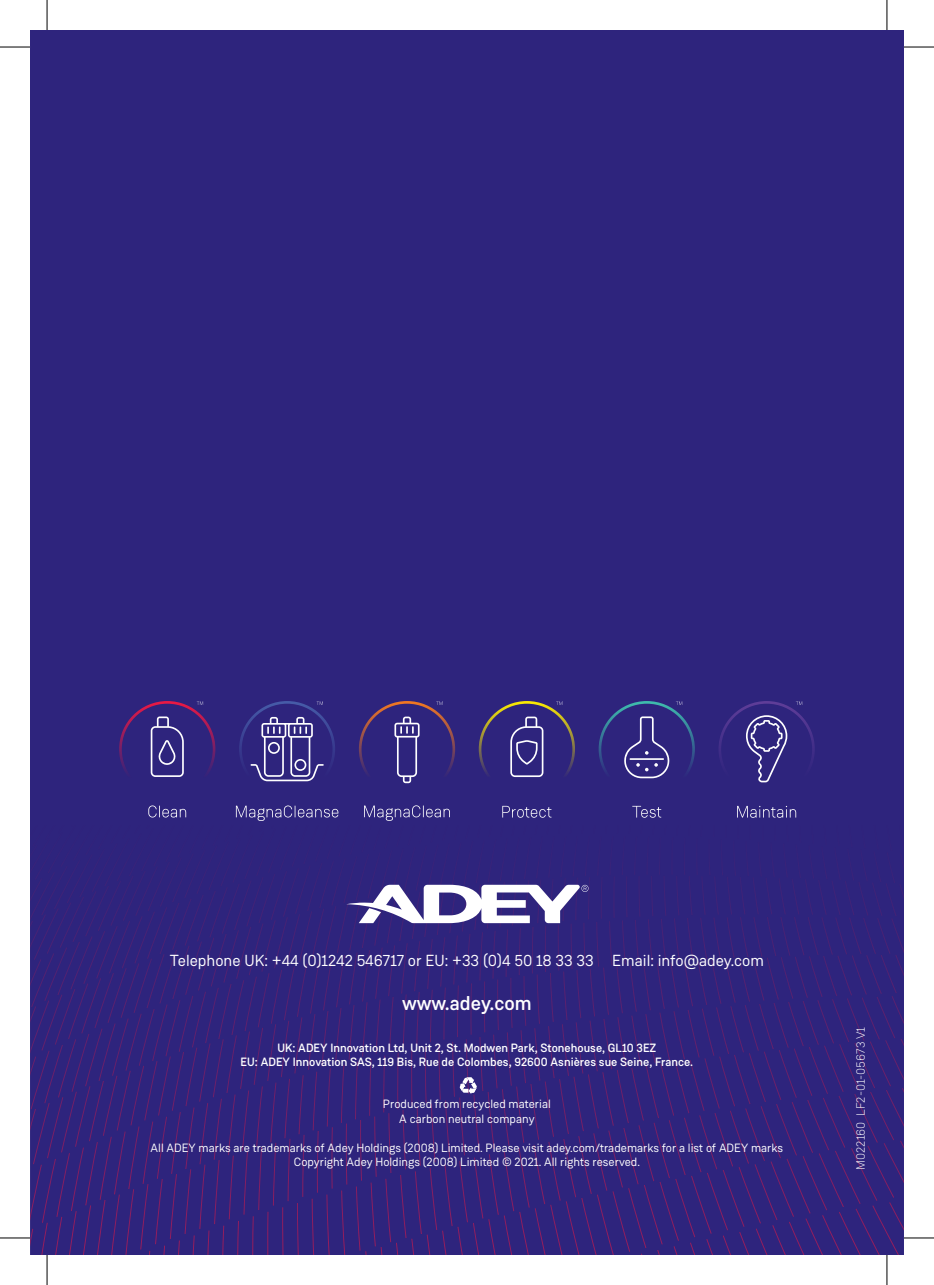
<style>
.page{position:relative;width:934px;height:1285px;background:#fff}
.page>*{position:absolute;margin:0;border:0;box-sizing:border-box;transform-origin:0 0}
.t1{font:500 20px "Weissenhof Grotesk";color:#fff}
.t2{font:16px "Weissenhof Grotesk";color:#fff}
.t3{font:12px "Weissenhof Grotesk";color:#fff}
.t4{font:500 12px/14px "Weissenhof Grotesk";color:#fff;text-align:center}
.t5{font:300 12px "Weissenhof Grotesk";color:#fff}
</style>
<div class="page">
<div style="left:30px;top:30px;width:874px;height:1225px;background:#2e247d"></div>
<hr style="left:903px;top:46px;width:30px;height:2px;background:#fff">
<hr style="left:903px;top:1236px;width:30px;height:3px;background:#fff">
<hr style="left:0;top:47px;width:30px;height:1px;background:#000">
<hr style="left:903px;top:47px;width:30px;height:1px;background:#000">
<hr style="left:0;top:1237px;width:30px;height:1px;background:#000">
<hr style="left:903px;top:1237px;width:30px;height:1px;background:#000">
<hr style="left:47px;top:0;width:1px;height:30px;background:#000">
<hr style="left:47px;top:1255px;width:1px;height:30px;background:#000">
<hr style="left:886px;top:0;width:1px;height:30px;background:#000">
<hr style="left:886px;top:1255px;width:1px;height:30px;background:#000">
<p class="t2" style="left:170px;top:951px;width:595px">Telephone UK: +44 (0)1242 546717 or EU: +33 (0)4 50 18 33 33 Email: info@adey.com</p>
<p class="t1" style="left:402px;top:990px;width:131px">www.adey.com</p>
<p class="t4" style="left:240px;top:1040px;width:454px">UK: ADEY Innovation Ltd, Unit 2, St. Modwen Park, Stonehouse, GL10 3EZ<br>EU: ADEY Innovation SAS, 119 Bis, Rue de Colombes, 92600 Asnières sue Seine, France.</p>
<p class="t3" style="left:383px;top:1097px;width:169px">Produced from recycled material</p>
<p class="t3" style="left:399px;top:1111px;width:137px">A carbon neutral company</p>
<p class="t3" style="left:150px;top:1140px;width:634px">All ADEY marks are trademarks of Adey Holdings (2008) Limited. Please visit adey.com/trademarks for a list of ADEY marks</p>
<p class="t3" style="left:294px;top:1154px;width:347px">Copyright Adey Holdings (2008) Limited © 2021. All rights reserved.</p>
<p class="t5" style="left:853px;top:1169px;width:144px;rotate:-90deg">M022160 LF2-01-05673 V1</p>
</div>
